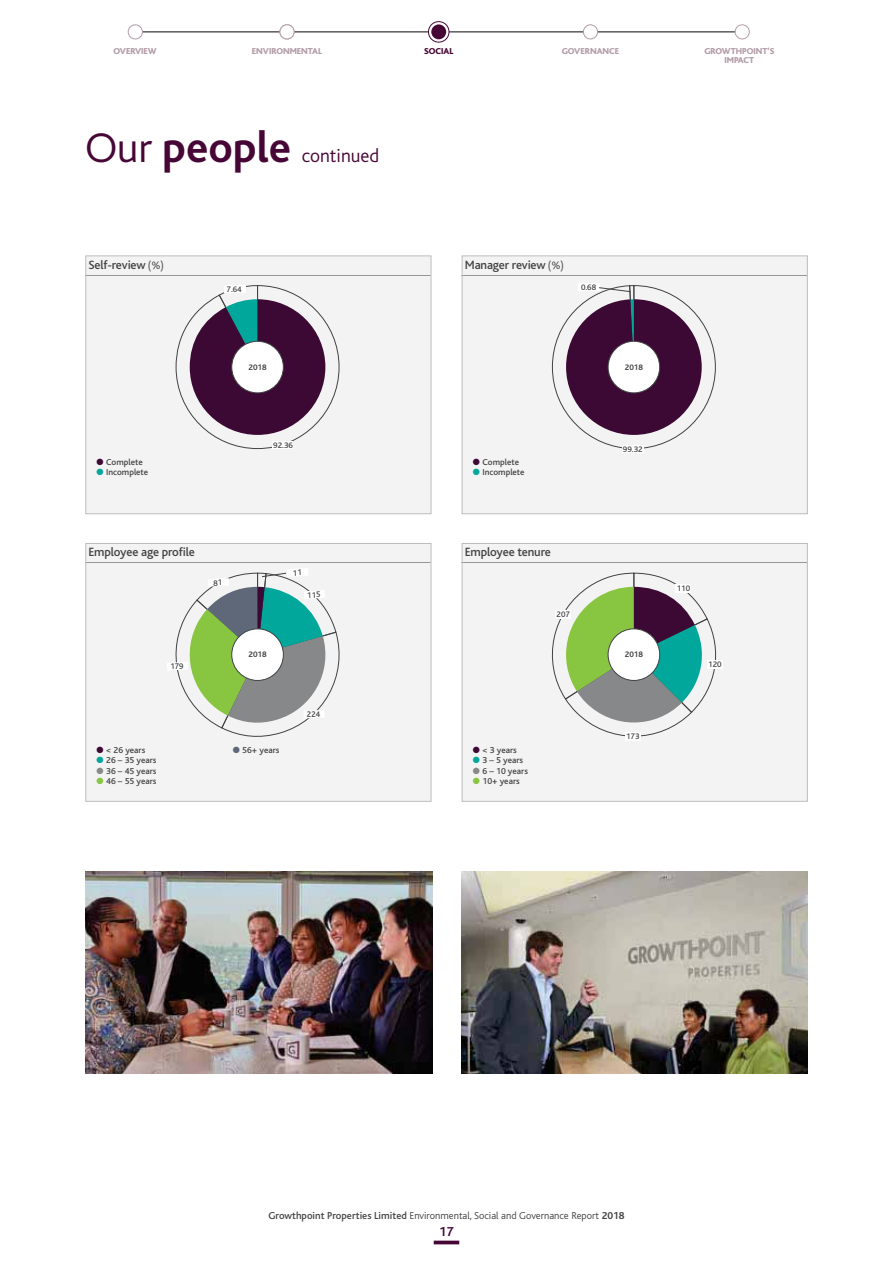
<style>
.page{position:relative;width:893px;height:1263px;background:#fff}
.page>*{position:absolute;margin:0;border:0;box-sizing:border-box;transform-origin:0 0}
.t1{font:700 45px "Bliss";color:#470736}
.t2{font:300 19.5px "Bliss";color:#470736}
.t3{font:700 13.5px "Bliss";color:#470736}
.t4{font:500 12.6px "Bliss";letter-spacing:-.015em;color:#414244}
.t5{font:300 10.5px "Bliss";color:#414244}
.t6{font:500 9px/10.5px "Bliss";color:#414244}
.t7{font:800 9px/9px "Bliss";color:#b29ca8;text-align:center}
.t8{font:800 9px "Bliss";color:#470736}
.t9{font:500 8.4px "Bliss";color:#414244}
.t10{font:700 8.4px "Bliss";color:#414244}
.s1{font-weight:300;font-size:43.5px}
.s2{font-weight:300;font-size:11.1px}
.s3{font-weight:500}
.s4{font-weight:700}
</style>
<div class="page">
<svg style="left:434px;top:1240px;width:25px;height:4px"></svg>
<div style="left:87px;top:257px;width:342px;height:255px;background:#f3f3f3"></div>
<div style="left:85px;top:255px;width:346px;height:259px;border:1px solid #bbbcbe"></div>
<svg style="left:176px;top:285px;width:163px;height:164px"></svg>
<div style="left:232px;top:341px;width:51px;height:52px;background:#fff;border-radius:50%"></div>
<div style="left:232px;top:341px;width:52px;height:52px;border:1px solid #414244;border-radius:50%"></div>
<div style="left:272px;top:441px;width:21px;height:8px;background:#fff"></div>
<div style="left:224px;top:285px;width:21px;height:8px;background:#fff"></div>
<div style="left:87px;top:545px;width:342px;height:255px;background:#f3f3f3"></div>
<div style="left:85px;top:543px;width:346px;height:259px;border:1px solid #bbbcbe"></div>
<hr style="left:461px;top:275px;width:346px;height:1px;background:#999b9e">
<div style="left:464px;top:257px;width:342px;height:255px;background:#f3f3f3"></div>
<div style="left:462px;top:255px;width:346px;height:259px;border:1px solid #bbbcbe"></div>
<div style="left:566px;top:299px;width:136px;height:136px;background:#3c0934;border-radius:67px"></div>
<div style="left:608px;top:341px;width:52px;height:52px;background:#fff;border-radius:50%"></div>
<div style="left:608px;top:341px;width:52px;height:52px;border:1px solid #414244;border-radius:50%"></div>
<div style="left:622px;top:445px;width:22px;height:8px;background:#fff"></div>
<div style="left:579px;top:283px;width:21px;height:8px;background:#fff"></div>
<svg style="left:599px;top:285px;width:35px;height:83px"></svg>
<hr style="left:461px;top:562px;width:346px;height:1px;background:#999b9e">
<div style="left:464px;top:545px;width:342px;height:255px;background:#f3f3f3"></div>
<div style="left:462px;top:543px;width:346px;height:259px;border:1px solid #bbbcbe"></div>
<svg style="left:541px;top:573px;width:182px;height:171px"></svg>
<div style="left:608px;top:629px;width:52px;height:51px;background:#fff;border-radius:50%"></div>
<div style="left:608px;top:629px;width:52px;height:52px;border:1px solid #414244;border-radius:50%"></div>
<div style="left:625px;top:732px;width:16px;height:8px;background:#fff"></div>
<div style="left:707px;top:660px;width:16px;height:8px;background:#fff"></div>
<div style="left:555px;top:610px;width:16px;height:8px;background:#fff"></div>
<div style="left:676px;top:584px;width:15px;height:8px;background:#fff"></div>
<img style="left:85px;top:872px;width:347px;height:202px">
<img style="left:461px;top:872px;width:347px;height:202px">
<hr style="left:135px;top:32px;width:608px;height:1px;background:#090908">
<div style="left:280px;top:25px;width:14px;height:14px;background:#fff;border-radius:50%"></div>
<div style="left:280px;top:24px;width:14px;height:15px;border:1px solid #b29ca8;border-radius:50%"></div>
<div style="left:128px;top:25px;width:14px;height:14px;background:#fff;border-radius:50%"></div>
<div style="left:128px;top:24px;width:15px;height:15px;border:1px solid #b29ca8;border-radius:50%"></div>
<div style="left:583px;top:25px;width:14px;height:14px;background:#fff;border-radius:50%"></div>
<div style="left:583px;top:24px;width:15px;height:15px;border:1px solid #b29ca8;border-radius:50%"></div>
<div style="left:735px;top:25px;width:14px;height:14px;background:#fff;border-radius:50%"></div>
<div style="left:735px;top:24px;width:15px;height:15px;border:1px solid #b29ca8;border-radius:50%"></div>
<svg style="left:428px;top:22px;width:21px;height:20px"></svg>
<div style="left:431px;top:24px;width:15px;height:15px;background:#470736;border-radius:50%"></div>
<div style="left:428px;top:21px;width:21px;height:22px;border:1px solid #470736;border-radius:50%"></div>
<svg style="left:97px;top:458px;width:6px;height:18px"></svg>
<svg style="left:97px;top:746px;width:6px;height:38px"></svg>
<svg style="left:233px;top:746px;width:6px;height:7px"></svg>
<svg style="left:473px;top:458px;width:7px;height:18px"></svg>
<svg style="left:473px;top:746px;width:7px;height:38px"></svg>
<svg style="left:165px;top:568px;width:183px;height:171px"></svg>
<p class="t7" style="left:113px;top:47px;width:45px">OVERVIEW</p>
<p class="t7" style="left:252px;top:47px;width:72px">ENVIRONMENTAL</p>
<p class="t8" style="left:424px;top:48px;width:31px">SOCIAL</p>
<p class="t7" style="left:562px;top:47px;width:59px">GOVERNANCE</p>
<p class="t7" style="left:704px;top:47px;width:71px">GROWTHPOINT’S<br>IMPACT</p>
<h1 class="t1" style="left:85px;top:130px;width:208px"><span class="s1">Our</span> people</h1>
<h2 class="t2" style="left:302px;top:146px;width:79px">continued</h2>
<h3 class="t4" style="left:89px;top:260px;width:77px">Self-review <span class="s2">(%)</span></h3>
<h3 class="t4" style="left:465px;top:260px;width:101px">Manager review <span class="s2">(%)</span></h3>
<p class="t9" style="left:227px;top:286px;width:17px">7.64</p>
<p class="t9" style="left:581px;top:284px;width:17px">0.68</p>
<p class="t10" style="left:248px;top:364px;width:20px">2018</p>
<p class="t10" style="left:625px;top:364px;width:20px">2018</p>
<p class="t9" style="left:273px;top:442px;width:21px">92.36</p>
<p class="t9" style="left:623px;top:446px;width:21px">99.32</p>
<p class="t6" style="left:106px;top:458px;width:44px">Complete<br>Incomplete</p>
<p class="t6" style="left:483px;top:458px;width:44px">Complete<br>Incomplete</p>
<h3 class="t4" style="left:89px;top:547px;width:108px">Employee age profile</h3>
<h3 class="t4" style="left:465px;top:547px;width:88px">Employee tenure</h3>
<p class="t9" style="left:677px;top:585px;width:15px">110</p>
<p class="t9" style="left:557px;top:611px;width:15px">207</p>
<p class="t10" style="left:248px;top:651px;width:20px">2018</p>
<p class="t10" style="left:625px;top:651px;width:20px">2018</p>
<p class="t9" style="left:708px;top:661px;width:15px">120</p>
<p class="t9" style="left:626px;top:733px;width:15px">173</p>
<p class="t6" style="left:106px;top:745px;width:52px">&lt; 26 years<br>26 – 35 years<br>36 – 45 years<br>46 – 55 years</p>
<p class="t6" style="left:242px;top:745px;width:39px">56+ years</p>
<p class="t6" style="left:483px;top:745px;width:47px">&lt; 3 years<br>3 – 5 years<br>6 – 10 years<br>10+ years</p>
<p class="t5" style="left:268px;top:1210px;width:358px"><span class="s3">Growthpoint Properties Limited</span> Environmental, Social and Governance Report <span class="s4">2018</span></p>
<h3 class="t3" style="left:439px;top:1227px;width:16px">17</h3>
</div>
